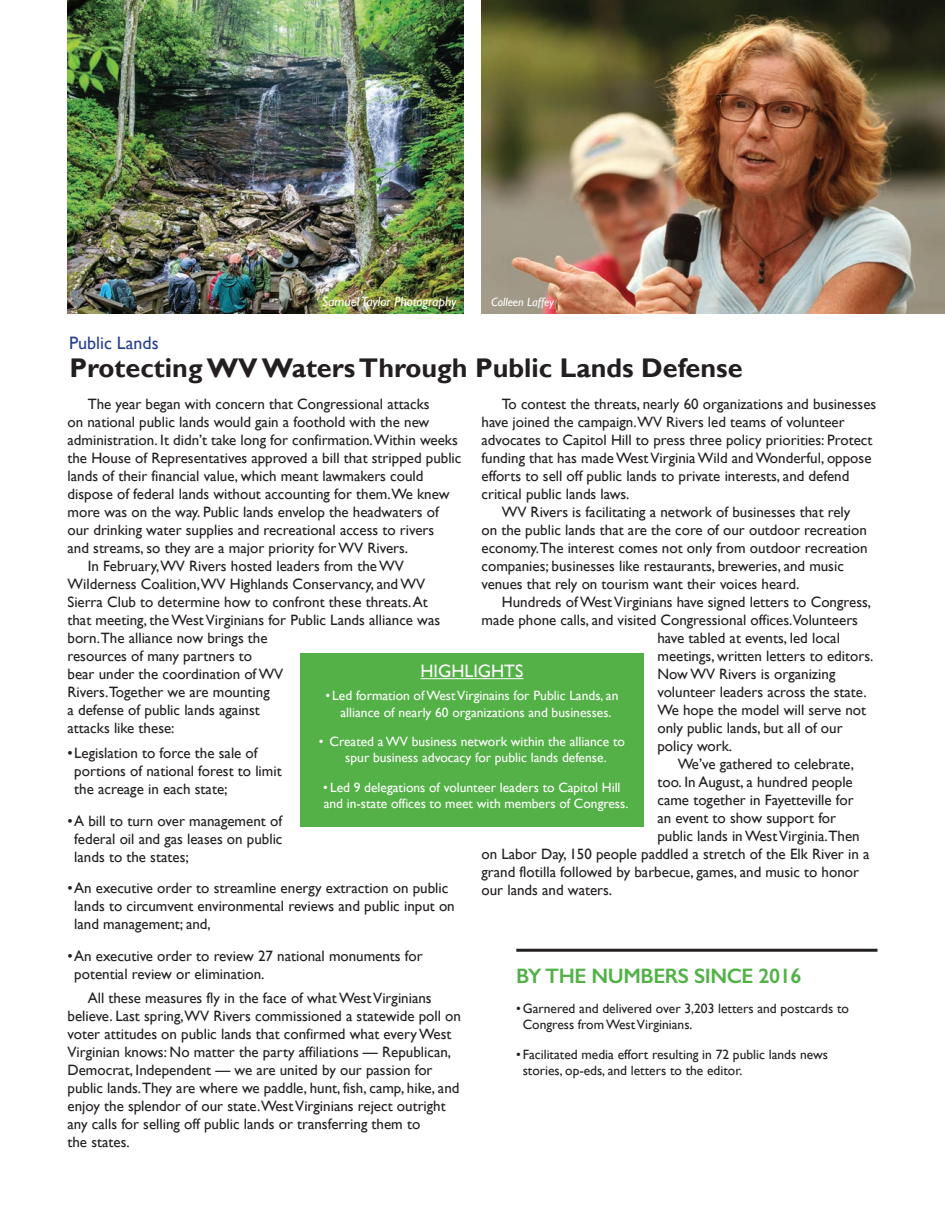
<style>
.page{position:relative;width:945px;height:1215px;background:#fff}
.page>*{position:absolute;margin:0;border:0;box-sizing:border-box;transform-origin:0 0}
.t1{font:700 27px "Gill Sans";color:#231f20}
.t2{font:600 21px "Gill Sans";letter-spacing:-.02em;color:#52b147}
.t3{font:18px "Gill Sans";color:#27408e}
.t4{font:18px "Gill Sans";color:#fff}
.t5{font:15px/18px "Gill Sans";color:#231f20}
.t6{font:15px/18px "Gill Sans";color:#231f20}
.t7{font:13.5px/16.2px "Gill Sans";color:#fff}
.t8{font:13.5px/16.2px "Gill Sans";color:#231f20}
.t9{font:italic 13.5px "Gill Sans";color:#fff}
.t10{font:italic 12px "Gill Sans";color:#fff}
</style>
<div class="page">
<img style="left:482px;top:0;width:463px;height:313px">
<img style="left:67px;top:0;width:397px;height:313px">
<div style="left:300px;top:653px;width:344px;height:174px;background:#54b147"></div>
<hr style="left:421px;top:678px;width:102px;height:1px;background:#fff">
<hr style="left:516px;top:949px;width:361px;height:3px;background:#231f20">
<p class="t3" style="left:69px;top:333px;width:91px">Public Lands</p>
<p class="t9" style="left:322px;top:294px;width:136px">Samuel Taylor Photography</p>
<p class="t10" style="left:491px;top:295px;width:64px">Colleen Laffey</p>
<h1 class="t1" style="left:69px;top:351px;width:675px">Protecting WV Waters Through Public Lands Defense</h1>
<p class="t5" style="left:88px;top:395px;width:343px">The year began with concern that Congressional attacks</p>
<p class="t5" style="left:68px;top:413px;width:363px">on national public lands would gain a foothold with the new</p>
<p class="t5" style="left:68px;top:431px;width:392px">administration. It didn’t take long for confirmation.Within weeks</p>
<p class="t5" style="left:68px;top:449px;width:396px">the House of Representatives approved a bill that stripped public</p>
<p class="t5" style="left:68px;top:467px;width:358px">lands of their financial value, which meant lawmakers could</p>
<p class="t5" style="left:68px;top:485px;width:384px">dispose of federal lands without accounting for them.We knew</p>
<p class="t5" style="left:68px;top:503px;width:373px">more was on the way. Public lands envelop the headwaters of</p>
<p class="t5" style="left:68px;top:521px;width:368px">our drinking water supplies and recreational access to rivers</p>
<p class="t5" style="left:68px;top:539px;width:342px">and streams, so they are a major priority for WV Rivers.</p>
<p class="t5" style="left:88px;top:557px;width:318px">In February,WV Rivers hosted leaders from the WV</p>
<p class="t5" style="left:68px;top:575px;width:359px">Wilderness Coalition,WV Highlands Conservancy, and WV</p>
<p class="t5" style="left:68px;top:593px;width:362px">Sierra Club to determine how to confront these threats. At</p>
<p class="t5" style="left:68px;top:611px;width:374px">that meeting, the West Virginians for Public Lands alliance was</p>
<p class="t5" style="left:68px;top:629px;width:202px">born.The alliance now brings the</p>
<p class="t5" style="left:68px;top:647px;width:186px">resources of many partners to</p>
<p class="t5" style="left:68px;top:665px;width:217px">bear under the coordination of WV</p>
<p class="t5" style="left:68px;top:683px;width:204px">Rivers.Together we are mounting</p>
<p class="t5" style="left:68px;top:701px;width:194px">a defense of public lands against</p>
<p class="t5" style="left:68px;top:719px;width:109px">attacks like these:</p>
<p class="t6" style="left:74px;top:744px;width:209px;text-indent:-7px">• Legislation to force the sale of portions of national forest to limit the acreage in each state;</p>
<p class="t6" style="left:74px;top:812px;width:210px;text-align:justify;text-indent:-7px">• A bill to turn over management of federal oil and gas leases on public lands to the states;</p>
<p class="t6" style="left:74px;top:879px;width:382px;text-indent:-7px">• An executive order to streamline energy extraction on public lands to circumvent environmental reviews and public input on land management; and,</p>
<p class="t6" style="left:74px;top:947px;width:350px;text-indent:-7px">• An executive order to review 27 national monuments for potential review or elimination.</p>
<p class="t5" style="left:68px;top:989px;width:395px;text-indent:20px">All these measures fly in the face of what West Virginians believe. Last spring,WV Rivers commissioned a statewide poll on voter attitudes on public lands that confirmed what every West Virginian knows: No matter the party affiliations — Republican, Democrat, Independent — we are united by our passion for public lands.They are where we paddle, hunt, fish, camp, hike, and enjoy the splendor of our state.West Virginians reject outright any calls for selling off public lands or transferring them to<br>the states.</p>
<p class="t5" style="left:502px;top:395px;width:376px">To contest the threats, nearly 60 organizations and businesses</p>
<p class="t5" style="left:482px;top:413px;width:365px">have joined the campaign.WV Rivers led teams of volunteer</p>
<p class="t5" style="left:482px;top:431px;width:392px">advocates to Capitol Hill to press three policy priorities: Protect</p>
<p class="t5" style="left:482px;top:449px;width:392px">funding that has made West Virginia Wild and Wonderful, oppose</p>
<p class="t5" style="left:482px;top:467px;width:369px">efforts to sell off public lands to private interests, and defend</p>
<p class="t5" style="left:482px;top:485px;width:150px">critical public lands laws.</p>
<p class="t5" style="left:502px;top:503px;width:350px">WV Rivers is facilitating a network of businesses that rely</p>
<p class="t5" style="left:482px;top:521px;width:387px">on the public lands that are the core of our outdoor recreation</p>
<p class="t5" style="left:482px;top:539px;width:388px">economy.The interest comes not only from outdoor recreation</p>
<p class="t5" style="left:482px;top:557px;width:364px">companies; businesses like restaurants, breweries, and music</p>
<p class="t5" style="left:482px;top:575px;width:319px">venues that rely on tourism want their voices heard.</p>
<p class="t5" style="left:502px;top:593px;width:371px">Hundreds of West Virginians have signed letters to Congress,</p>
<p class="t5" style="left:482px;top:611px;width:378px">made phone calls, and visited Congressional offices.Volunteers</p>
<p class="t5" style="left:657px;top:629px;width:184px">have tabled at events, led local</p>
<p class="t5" style="left:657px;top:647px;width:218px">meetings, written letters to editors.</p>
<p class="t5" style="left:657px;top:665px;width:179px">Now WV Rivers is organizing</p>
<p class="t5" style="left:657px;top:683px;width:211px">volunteer leaders across the state.</p>
<p class="t5" style="left:657px;top:701px;width:210px">We hope the model will serve not</p>
<p class="t5" style="left:657px;top:719px;width:187px">only public lands, but all of our</p>
<p class="t5" style="left:657px;top:737px;width:76px">policy work.</p>
<p class="t5" style="left:678px;top:755px;width:178px">We’ve gathered to celebrate,</p>
<p class="t5" style="left:657px;top:773px;width:197px">too. In August, a hundred people</p>
<p class="t5" style="left:657px;top:791px;width:198px">came together in Fayetteville for</p>
<p class="t5" style="left:657px;top:809px;width:180px">an event to show support for</p>
<p class="t5" style="left:657px;top:827px;width:204px">public lands in West Virginia.Then</p>
<p class="t5" style="left:482px;top:845px;width:389px">on Labor Day, 150 people paddled a stretch of the Elk River in a</p>
<p class="t5" style="left:482px;top:863px;width:379px">grand flotilla followed by barbecue, games, and music to honor</p>
<p class="t5" style="left:482px;top:881px;width:132px">our lands and waters.</p>
<p class="t4" style="left:421px;top:661px;width:104px">HIGHLIGHTS</p>
<p class="t7" style="left:341px;top:688px;width:279px;text-indent:-15px">• Led formation of West Virginains for Public Lands, an alliance of nearly 60 organizations and businesses.</p>
<p class="t7" style="left:319px;top:734px;width:307px;text-align:center">• Created a WV business network within the alliance to spur business advocacy for public lands defense.</p>
<p class="t7" style="left:323px;top:780px;width:307px">• Led 9 delegations of volunteer leaders to Capitol Hill and in-state offices to meet with members of Congress.</p>
<h2 class="t2" style="left:516px;top:963px;width:287px">BY THE NUMBERS SINCE 2016</h2>
<p class="t8" style="left:523px;top:1000px;width:328px;text-indent:-7px">• Garnered and delivered over 3,203 letters and postcards to<br>Congress from West Virginians.</p>
<p class="t8" style="left:523px;top:1046px;width:307px;text-indent:-7px">• Facilitated media effort resulting in 72 public lands news stories, op-eds, and letters to the editor.</p>
</div>
